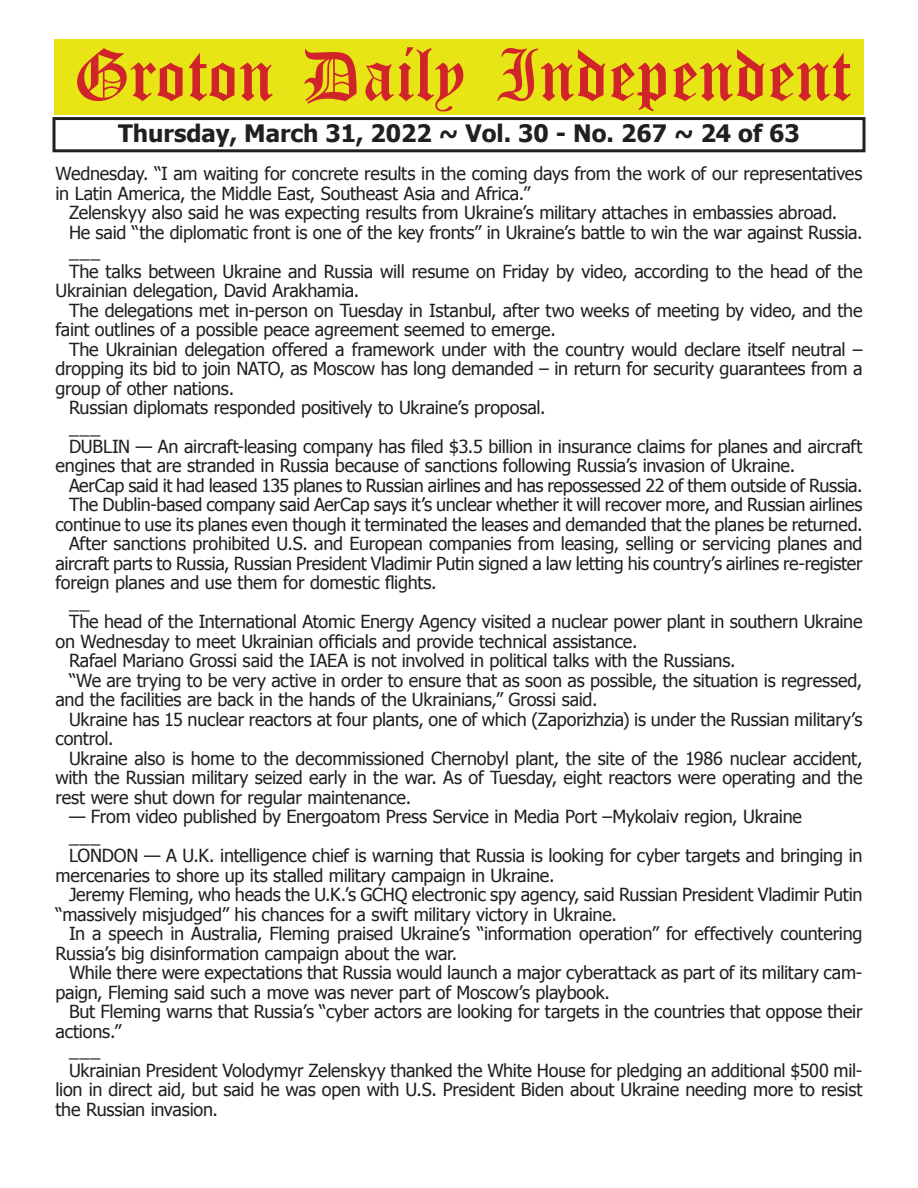
<style>
.page{position:relative;width:918px;height:1188px;background:#fff}
.page>*{position:absolute;margin:0;border:0;box-sizing:border-box;transform-origin:0 0}
.t1{font:54px "Old English Five";color:#d1232a}
.t2{font:700 24px "Tahoma";color:#231f20}
.t3{font:18px/19.5px "Tahoma";letter-spacing:-.015em;color:#231f20}
</style>
<div class="page">
<div style="left:52px;top:117px;width:814px;height:35px;border:3px solid #231f20"></div>
<div style="left:54px;top:40px;width:810px;height:75px;background:#e7e515"></div>
<h1 class="t1" style="left:73px;top:50px;width:779px">Groton Daily Independent</h1>
<h2 class="t2" style="left:118px;top:116px;width:683px">Thursday, March 31, 2022 ~ Vol. 30 - No. 267 ~ 24 of 63</h2>
<p class="t3" style="left:56px;top:163px;width:808px">Wednesday. “I am waiting for concrete results in the coming days from the work of our representatives in Latin America, the Middle East, Southeast Asia and Africa.”</p>
<p class="t3" style="left:69px;top:202px;width:770px">Zelenskyy also said he was expecting results from Ukraine’s military attaches in embassies abroad.</p>
<p class="t3" style="left:69px;top:221px;width:795px">He said “the diplomatic front is one of the key fronts” in Ukraine’s battle to win the war against Russia.</p>
<p class="t3" style="left:69px;top:241px;width:33px">___</p>
<p class="t3" style="left:69px;top:260px;width:795px">The talks between Ukraine and Russia will resume on Friday by video, according to the head of the</p>
<p class="t3" style="left:56px;top:280px;width:305px">Ukrainian delegation, David Arakhamia.</p>
<p class="t3" style="left:69px;top:299px;width:795px">The delegations met in-person on Tuesday in Istanbul, after two weeks of meeting by video, and the</p>
<p class="t3" style="left:56px;top:319px;width:502px">faint outlines of a possible peace agreement seemed to emerge.</p>
<p class="t3" style="left:69px;top:338px;width:795px">The Ukrainian delegation offered a framework under with the country would declare itself neutral –</p>
<p class="t3" style="left:56px;top:358px;width:809px">dropping its bid to join NATO, as Moscow has long demanded – in return for security guarantees from a</p>
<p class="t3" style="left:56px;top:377px;width:180px">group of other nations.</p>
<p class="t3" style="left:69px;top:397px;width:478px">Russian diplomats responded positively to Ukraine’s proposal.</p>
<p class="t3" style="left:69px;top:416px;width:33px">___</p>
<p class="t3" style="left:69px;top:436px;width:795px">DUBLIN — An aircraft-leasing company has filed $3.5 billion in insurance claims for planes and aircraft</p>
<p class="t3" style="left:56px;top:455px;width:741px">engines that are stranded in Russia because of sanctions following Russia’s invasion of Ukraine.</p>
<p class="t3" style="left:69px;top:475px;width:795px">AerCap said it had leased 135 planes to Russian airlines and has repossessed 22 of them outside of Russia.</p>
<p class="t3" style="left:69px;top:494px;width:795px">The Dublin-based company said AerCap says it’s unclear whether it will recover more, and Russian airlines</p>
<p class="t3" style="left:56px;top:514px;width:809px">continue to use its planes even though it terminated the leases and demanded that the planes be returned.</p>
<p class="t3" style="left:69px;top:533px;width:795px">After sanctions prohibited U.S. and European companies from leasing, selling or servicing planes and</p>
<p class="t3" style="left:56px;top:553px;width:809px">aircraft parts to Russia, Russian President Vladimir Putin signed a law letting his country’s airlines re-register</p>
<p class="t3" style="left:56px;top:572px;width:383px">foreign planes and use them for domestic flights.</p>
<p class="t3" style="left:69px;top:592px;width:22px">__</p>
<p class="t3" style="left:69px;top:611px;width:795px">The head of the International Atomic Energy Agency visited a nuclear power plant in southern Ukraine</p>
<p class="t3" style="left:56px;top:631px;width:584px">on Wednesday to meet Ukrainian officials and provide technical assistance.</p>
<p class="t3" style="left:69px;top:650px;width:668px">Rafael Mariano Grossi said the IAEA is not involved in political talks with the Russians.</p>
<p class="t3" style="left:69px;top:670px;width:795px">“We are trying to be very active in order to ensure that as soon as possible, the situation is regressed,</p>
<p class="t3" style="left:56px;top:689px;width:544px">and the facilities are back in the hands of the Ukrainians,” Grossi said.</p>
<p class="t3" style="left:69px;top:709px;width:795px">Ukraine has 15 nuclear reactors at four plants, one of which (Zaporizhzia) is under the Russian military’s</p>
<p class="t3" style="left:56px;top:728px;width:60px">control.</p>
<p class="t3" style="left:69px;top:748px;width:795px">Ukraine also is home to the decommissioned Chernobyl plant, the site of the 1986 nuclear accident,</p>
<p class="t3" style="left:56px;top:767px;width:808px">with the Russian military seized early in the war. As of Tuesday, eight reactors were operating and the</p>
<p class="t3" style="left:56px;top:787px;width:357px">rest were shut down for regular maintenance.</p>
<p class="t3" style="left:69px;top:806px;width:734px">— From video published by Energoatom Press Service in Media Port –Mykolaiv region, Ukraine</p>
<p class="t3" style="left:69px;top:826px;width:33px">___</p>
<p class="t3" style="left:69px;top:845px;width:795px">LONDON — A U.K. intelligence chief is warning that Russia is looking for cyber targets and bringing in</p>
<p class="t3" style="left:56px;top:865px;width:501px">mercenaries to shore up its stalled military campaign in Ukraine.</p>
<p class="t3" style="left:69px;top:884px;width:795px">Jeremy Fleming, who heads the U.K.’s GCHQ electronic spy agency, said Russian President Vladimir Putin</p>
<p class="t3" style="left:56px;top:904px;width:563px">“massively misjudged” his chances for a swift military victory in Ukraine.</p>
<p class="t3" style="left:69px;top:923px;width:795px">In a speech in Australia, Fleming praised Ukraine’s “information operation” for effectively countering</p>
<p class="t3" style="left:56px;top:943px;width:403px">Russia’s big disinformation campaign about the war.</p>
<p class="t3" style="left:69px;top:962px;width:795px">While there were expectations that Russia would launch a major cyberattack as part of its military cam-</p>
<p class="t3" style="left:56px;top:982px;width:556px">paign, Fleming said such a move was never part of Moscow’s playbook.</p>
<p class="t3" style="left:69px;top:1001px;width:795px">But Fleming warns that Russia’s “cyber actors are looking for targets in the countries that oppose their</p>
<p class="t3" style="left:56px;top:1021px;width:67px">actions.”</p>
<p class="t3" style="left:69px;top:1040px;width:33px">___</p>
<p class="t3" style="left:69px;top:1060px;width:795px">Ukrainian President Volodymyr Zelenskyy thanked the White House for pledging an additional $500 mil-</p>
<p class="t3" style="left:56px;top:1079px;width:808px">lion in direct aid, but said he was open with U.S. President Biden about Ukraine needing more to resist</p>
<p class="t3" style="left:56px;top:1099px;width:164px">the Russian invasion.</p>
</div>
